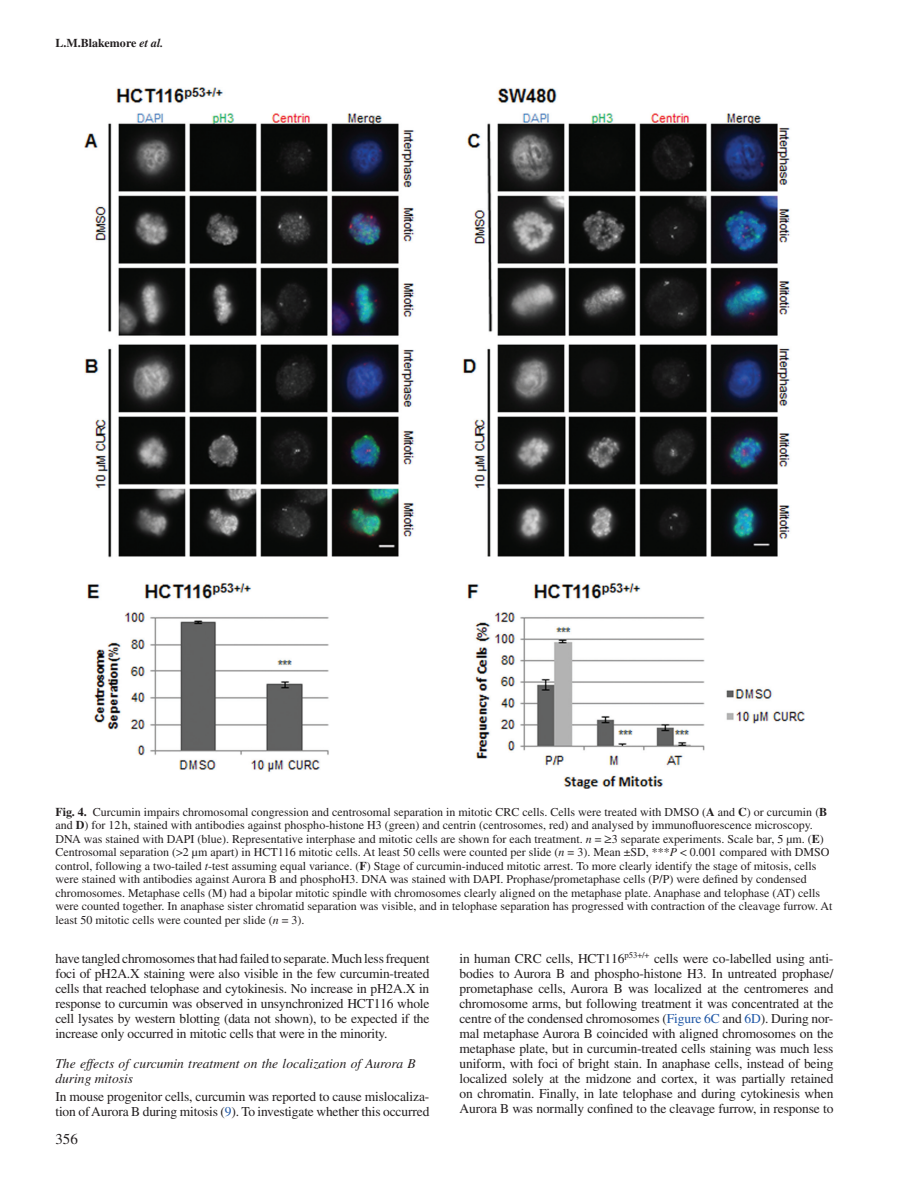
<style>
.page{position:relative;width:919px;height:1187px;background:#fff}
.page>*{position:absolute;margin:0;border:0;box-sizing:border-box;transform-origin:0 0}
.t1{font:15px "Times LT Std";color:#231f20}
.t2{font:13.5px/15px "Times LT Std";letter-spacing:-.01em;color:#231f20;text-align:justify}
.t3{font:italic 13.5px/15px "Times LT Std";color:#231f20}
.t4{font:12px/13.5px "Times LT Std";color:#231f20}
.t5{font:700 12px "Times LT Std";color:#231f20}
.s1{font-style:italic}
.s2{font-weight:700}
.s3{font-family:"Gandhari Unicode"}
.s4{color:#1e56a6}
</style>
<div class="page">
<img style="left:84px;top:87px;width:720px;height:701px">
<p class="t5" style="left:55px;top:36px;width:109px">L.M.Blakemore <span class="s1">et al.</span></p>
<p class="t4" style="left:55px;top:804px;width:778px"><span class="s2">Fig. 4.</span> Curcumin impairs chromosomal congression and centrosomal separation in mitotic CRC cells. Cells were treated with DMSO (<span class="s2">A</span> and <span class="s2">C</span>) or curcumin (<span class="s2">B </span>and <span class="s2">D</span>) for 12h, stained with antibodies against phospho-histone H3 (green) and centrin (centrosomes, red) and analysed by immunofluorescence microscopy.<br>DNA was stained with DAPI (blue). Representative interphase and mitotic cells are shown for each treatment. <span class="s1">n</span> = <span class="s3">≥</span>3 separate experiments. Scale bar, 5 μm. (<span class="s2">E</span>)<br>Centrosomal separation (&gt;2 µm apart) in HCT116 mitotic cells. At least 50 cells were counted per slide (<span class="s1">n</span> = 3). Mean ±SD, ***<span class="s1">P</span> &lt; 0.001 compared with DMSO control, following a two-tailed <span class="s1">t</span>-test assuming equal variance. (<span class="s2">F</span>) Stage of curcumin-induced mitotic arrest. To more clearly identify the stage of mitosis, cells were stained with antibodies against Aurora B and phosphoH3. DNA was stained with DAPI. Prophase/prometaphase cells (P/P) were defined by condensed chromosomes. Metaphase cells (M) had a bipolar mitotic spindle with chromosomes clearly aligned on the metaphase plate. Anaphase and telophase (AT) cells were counted together. In anaphase sister chromatid separation was visible, and in telophase separation has progressed with contraction of the cleavage furrow. At least 50 mitotic cells were counted per slide (<span class="s1">n</span> = 3).</p>
<p class="t2" style="left:55px;top:950px;width:375px">have tangled chromosomes that had failed to separate. Much less frequent foci of pH2A.X staining were also visible in the few curcumin-treated cells that reached telophase and cytokinesis. No increase in pH2A.X in response to curcumin was observed in unsynchronized HCT116 whole cell lysates by western blotting (data not shown), to be expected if the increase only occurred in mitotic cells that were in the minority.</p>
<p class="t3" style="left:55px;top:1055px;width:362px">The effects of curcumin treatment on the localization of Aurora B during mitosis</p>
<p class="t2" style="left:55px;top:1088px;width:375px">In mouse progenitor cells, curcumin was reported to cause mislocaliza&shy;tion of Aurora B during mitosis (<span class="s4">9</span>). To investigate whether this occurred</p>
<p class="t1" style="left:55px;top:1130px;width:24px">356</p>
<p class="t2" style="left:459px;top:950px;width:375px">in human CRC cells, HCT116<sup>p53+/+</sup> cells were co-labelled using anti&shy;bodies to Aurora B and phospho-histone H3. In untreated prophase/ prometaphase cells, Aurora B was localized at the centromeres and chromosome arms, but following treatment it was concentrated at the centre of the condensed chromosomes (<span class="s4">Figure 6C</span> and <span class="s4">6D</span>). During nor&shy;mal metaphase Aurora B coincided with aligned chromosomes on the metaphase plate, but in curcumin-treated cells staining was much less uniform, with foci of bright stain. In anaphase cells, instead of being localized solely at the midzone and cortex, it was partially retained on chromatin. Finally, in late telophase and during cytokinesis when Aurora B was normally confined to the cleavage furrow, in response to</p>
</div>
